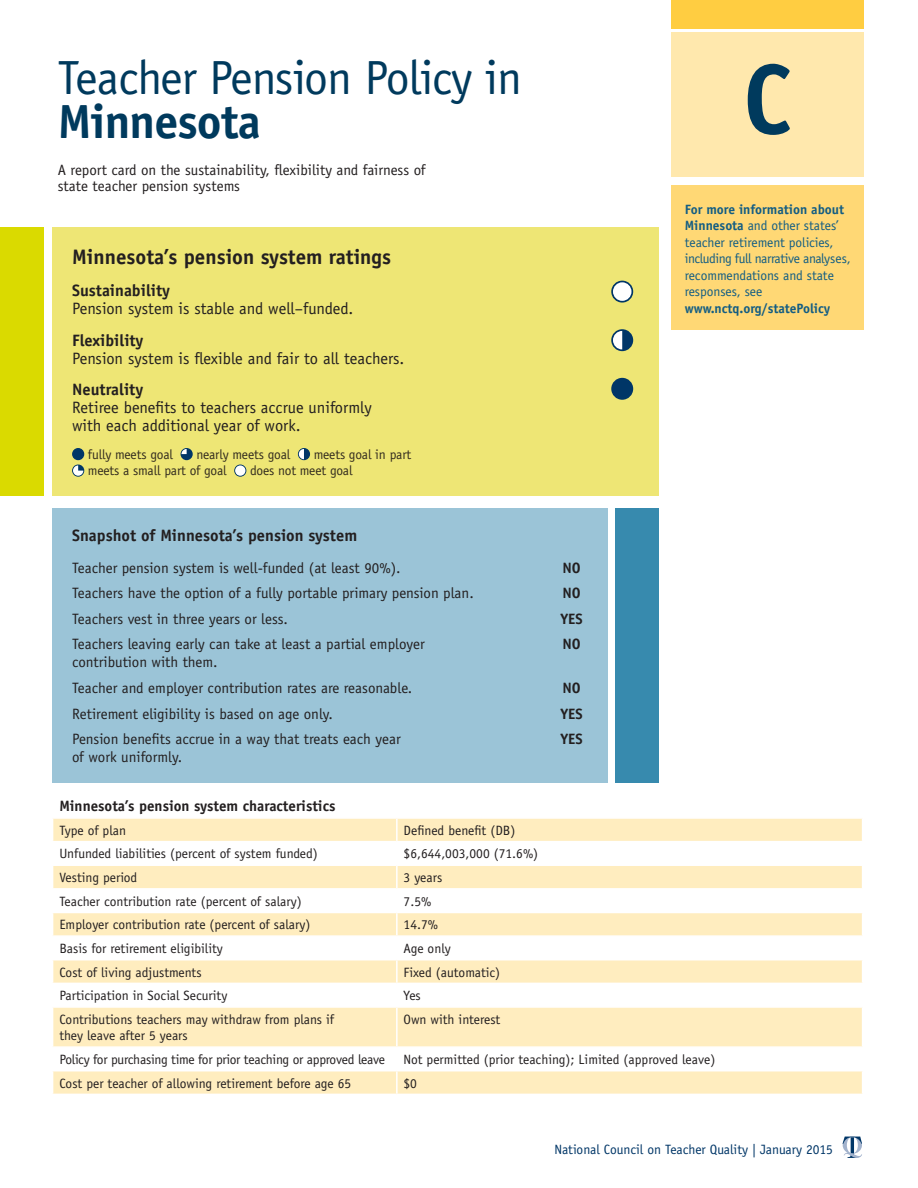
<style>
.page{position:relative;width:918px;height:1188px;background:#fff}
.page>*{position:absolute;margin:0;border:0;box-sizing:border-box;transform-origin:0 0}
.t1{font:700 99px "Officina Sans";color:#003a5d}
.t2{font:48px/43.5px "Officina Sans";letter-spacing:-.02em;color:#003a5d}
.t3{font:700 21px "Officina Sans";color:#231f20}
.t4{font:16.5px "Officina Sans";color:#231f20}
.t5{font:700 16.5px "Officina Sans";color:#231f20}
.t6{font:15px/16.5px "Officina Sans";color:#231f20}
.t7{font:700 15px "Officina Sans";color:#231f20}
.t8{font:13.5px/16.5px "Officina Sans";color:#231f20}
.t9{font:13.5px/16.5px "Officina Sans";color:#135d83}
.bar_graph_star_line{font:13.5px "Officina Sans";letter-spacing:-.01em;color:#342d1f}
.t10{font:13.5px "Officina Sans";letter-spacing:-.02em;color:#231f20}
.t11{font:13.5px "Officina Sans";color:#003667}
.t12{font:700 13.5px "Officina Sans";color:#135d83}
.s1{font-weight:700}
</style>
<div class="page">
<div style="left:52px;top:508px;width:556px;height:275px;background:#9bc4d7"></div>
<div style="left:52px;top:227px;width:606px;height:269px;background:#eee675"></div>
<div style="left:73px;top:449px;width:11px;height:10px;background:#003667;border-radius:50%"></div>
<div style="left:72px;top:448px;width:12px;height:12px;border:1px solid #003667;border-radius:50%"></div>
<div style="left:181px;top:449px;width:11px;height:10px;background:#003667;border-radius:50%"></div>
<div style="left:181px;top:448px;width:12px;height:12px;border:2px solid #003667;border-radius:50%"></div>
<svg style="left:181px;top:449px;width:6px;height:5px"></svg>
<div style="left:299px;top:449px;width:10px;height:10px;background:#003667;border-radius:50%"></div>
<div style="left:298px;top:448px;width:12px;height:12px;border:2px solid #003667;border-radius:50%"></div>
<svg style="left:299px;top:449px;width:5px;height:10px"></svg>
<div style="left:72px;top:465px;width:12px;height:12px;border:2px solid #003667;border-radius:50%"></div>
<svg style="left:73px;top:465px;width:10px;height:11px"></svg>
<div style="left:235px;top:465px;width:11px;height:11px;background:#17476e;border-radius:50%"></div>
<div style="left:234px;top:465px;width:12px;height:12px;border:2px solid #003667;border-radius:50%"></div>
<div style="left:235px;top:465px;width:10px;height:11px;background:#fff;border-radius:50%"></div>
<div style="left:671px;top:32px;width:193px;height:145px;background:#ffe8ad"></div>
<div style="left:671px;top:0;width:193px;height:28px;background:#ffcd41"></div>
<div style="left:0;top:227px;width:43px;height:269px;background:#dada00"></div>
<div style="left:615px;top:508px;width:43px;height:275px;background:#378aae"></div>
<svg style="left:53px;top:819px;width:809px;height:275px;fill:#ffedbf"></svg>
<hr style="left:396px;top:819px;width:2px;height:22px;background:#fff">
<hr style="left:52px;top:841px;width:345px;height:1px;background:#fff">
<hr style="left:397px;top:841px;width:466px;height:1px;background:#fff">
<hr style="left:396px;top:842px;width:2px;height:22px;background:#fff">
<hr style="left:52px;top:864px;width:345px;height:2px;background:#fff">
<hr style="left:397px;top:864px;width:466px;height:2px;background:#fff">
<hr style="left:396px;top:866px;width:2px;height:22px;background:#fff">
<hr style="left:52px;top:888px;width:345px;height:2px;background:#fff">
<hr style="left:397px;top:888px;width:466px;height:2px;background:#fff">
<hr style="left:396px;top:890px;width:2px;height:22px;background:#fff">
<hr style="left:52px;top:912px;width:345px;height:1px;background:#fff">
<hr style="left:397px;top:912px;width:466px;height:1px;background:#fff">
<hr style="left:396px;top:913px;width:2px;height:22px;background:#fff">
<hr style="left:52px;top:935px;width:345px;height:2px;background:#fff">
<hr style="left:397px;top:935px;width:466px;height:2px;background:#fff">
<hr style="left:396px;top:937px;width:2px;height:22px;background:#fff">
<hr style="left:52px;top:959px;width:345px;height:1px;background:#fff">
<hr style="left:397px;top:959px;width:466px;height:1px;background:#fff">
<hr style="left:396px;top:960px;width:2px;height:23px;background:#fff">
<hr style="left:52px;top:983px;width:345px;height:1px;background:#fff">
<hr style="left:397px;top:983px;width:466px;height:1px;background:#fff">
<hr style="left:396px;top:984px;width:2px;height:22px;background:#fff">
<hr style="left:52px;top:1006px;width:345px;height:2px;background:#fff">
<hr style="left:397px;top:1006px;width:466px;height:2px;background:#fff">
<hr style="left:396px;top:1008px;width:2px;height:38px;background:#fff">
<hr style="left:52px;top:1046px;width:345px;height:2px;background:#fff">
<hr style="left:397px;top:1046px;width:466px;height:2px;background:#fff">
<hr style="left:396px;top:1048px;width:2px;height:22px;background:#fff">
<hr style="left:52px;top:1070px;width:345px;height:1px;background:#fff">
<hr style="left:397px;top:1070px;width:466px;height:1px;background:#fff">
<hr style="left:396px;top:1071px;width:2px;height:23px;background:#fff">
<svg style="left:843px;top:1137px;width:19px;height:21px"></svg>
<div style="left:671px;top:185px;width:193px;height:145px;background:#ffd875"></div>
<div style="left:613px;top:331px;width:19px;height:19px;background:#003667;border-radius:50%"></div>
<div style="left:611px;top:329px;width:22px;height:22px;border:3px solid #003667;border-radius:50%"></div>
<svg style="left:613px;top:331px;width:9px;height:18px"></svg>
<div style="left:613px;top:379px;width:19px;height:19px;background:#003667;border-radius:50%"></div>
<div style="left:611px;top:378px;width:22px;height:22px;border:3px solid #003667;border-radius:50%"></div>
<div style="left:611px;top:281px;width:22px;height:22px;border:3px solid #003667;border-radius:50%"></div>
<div style="left:613px;top:282px;width:19px;height:19px;background:#fff;border-radius:50%"></div>
<p class="t2" style="left:58px;top:56px;width:466px">Teacher Pension Policy in<br><span class="s1">Minnesota</span></p>
<p class="t6" style="left:58px;top:161px;width:369px">A report card on the sustainability, flexibility and fairness of state teacher pension systems</p>
<p class="t3" style="left:72px;top:244px;width:320px">Minnesota’s pension system ratings</p>
<p class="t5" style="left:72px;top:280px;width:100px">Sustainability</p>
<p class="t4" style="left:72px;top:299px;width:283px">Pension system is stable and well–funded.</p>
<p class="t5" style="left:72px;top:330px;width:73px">Flexibility</p>
<p class="t4" style="left:72px;top:348px;width:334px">Pension system is flexible and fair to all teachers.</p>
<p class="t5" style="left:72px;top:379px;width:73px">Neutrality</p>
<p class="t4" style="left:72px;top:398px;width:301px">Retiree benefits to teachers accrue uniformly</p>
<p class="t4" style="left:72px;top:416px;width:230px">with each additional year of work.</p>
<p class="bar_graph_star_line" style="left:88px;top:446px;width:86px">fully meets goal</p>
<p class="bar_graph_star_line" style="left:196px;top:446px;width:95px">nearly meets goal</p>
<p class="bar_graph_star_line" style="left:314px;top:446px;width:99px">meets goal in part</p>
<p class="bar_graph_star_line" style="left:88px;top:463px;width:140px">meets a small part of goal</p>
<p class="bar_graph_star_line" style="left:250px;top:463px;width:104px">does not meet goal</p>
<p class="t5" style="left:72px;top:525px;width:287px">Snapshot of Minnesota’s pension system</p>
<p class="t6" style="left:72px;top:559px;width:330px">Teacher pension system is well-funded (at least 90%).</p>
<p class="t7" style="left:562px;top:558px;width:20px">NO</p>
<p class="t6" style="left:72px;top:585px;width:403px">Teachers have the option of a fully portable primary pension plan.</p>
<p class="t7" style="left:562px;top:584px;width:20px">NO</p>
<p class="t6" style="left:72px;top:611px;width:217px">Teachers vest in three years or less.</p>
<p class="t7" style="left:560px;top:609px;width:24px">YES</p>
<p class="t6" style="left:72px;top:636px;width:354px">Teachers leaving early can take at least a partial employer</p>
<p class="t7" style="left:562px;top:635px;width:20px">NO</p>
<p class="t6" style="left:72px;top:654px;width:147px">contribution with them.</p>
<p class="t6" style="left:72px;top:680px;width:342px">Teacher and employer contribution rates are reasonable.</p>
<p class="t7" style="left:562px;top:679px;width:20px">NO</p>
<p class="t6" style="left:72px;top:705px;width:262px">Retirement eligibility is based on age only.</p>
<p class="t7" style="left:560px;top:704px;width:24px">YES</p>
<p class="t6" style="left:72px;top:731px;width:330px">Pension benefits accrue in a way that treats each year</p>
<p class="t7" style="left:560px;top:730px;width:24px">YES</p>
<p class="t6" style="left:72px;top:749px;width:112px">of work uniformly.</p>
<p class="t1" style="left:743px;top:38px;width:51px">C</p>
<p class="t9" style="left:685px;top:201px;width:167px"><span class="s1">For more information about<br>Minnesota</span> and other states’ teacher retirement policies, including full narrative analyses, recommendations and state responses, see</p>
<p class="t12" style="left:685px;top:300px;width:147px">www.nctq.org/statePolicy</p>
<p class="t7" style="left:59px;top:797px;width:278px">Minnesota’s pension system characteristics</p>
<p class="t8" style="left:59px;top:822px;width:68px">Type of plan</p>
<p class="t8" style="left:404px;top:822px;width:113px">Defined benefit (DB)</p>
<p class="t8" style="left:59px;top:846px;width:260px">Unfunded liabilities (percent of system funded)</p>
<p class="t8" style="left:404px;top:846px;width:136px">$6,644,003,000 (71.6%)</p>
<p class="t8" style="left:59px;top:869px;width:80px">Vesting period</p>
<p class="t8" style="left:404px;top:869px;width:40px">3 years</p>
<p class="t8" style="left:59px;top:893px;width:244px">Teacher contribution rate (percent of salary)</p>
<p class="t8" style="left:404px;top:893px;width:29px">7.5%</p>
<p class="t8" style="left:59px;top:917px;width:253px">Employer contribution rate (percent of salary)</p>
<p class="t8" style="left:404px;top:917px;width:36px">14.7%</p>
<p class="t8" style="left:59px;top:940px;width:165px">Basis for retirement eligibility</p>
<p class="t8" style="left:404px;top:940px;width:49px">Age only</p>
<p class="t8" style="left:59px;top:964px;width:144px">Cost of living adjustments</p>
<p class="t8" style="left:404px;top:964px;width:98px">Fixed (automatic)</p>
<p class="t8" style="left:59px;top:987px;width:170px">Participation in Social Security</p>
<p class="t8" style="left:404px;top:987px;width:19px">Yes</p>
<p class="t8" style="left:59px;top:1011px;width:276px">Contributions teachers may withdraw from plans if they leave after 5 years</p>
<p class="t8" style="left:404px;top:1011px;width:98px">Own with interest</p>
<p class="t10" style="left:59px;top:1052px;width:327px">Policy for purchasing time for prior teaching or approved leave</p>
<p class="t8" style="left:404px;top:1051px;width:313px">Not permitted (prior teaching); Limited (approved leave)</p>
<p class="t8" style="left:59px;top:1075px;width:293px">Cost per teacher of allowing retirement before age 65</p>
<p class="t8" style="left:404px;top:1075px;width:15px">$0</p>
<p class="t11" style="left:555px;top:1141px;width:280px">National Council on Teacher Quality | January 2015</p>
</div>
